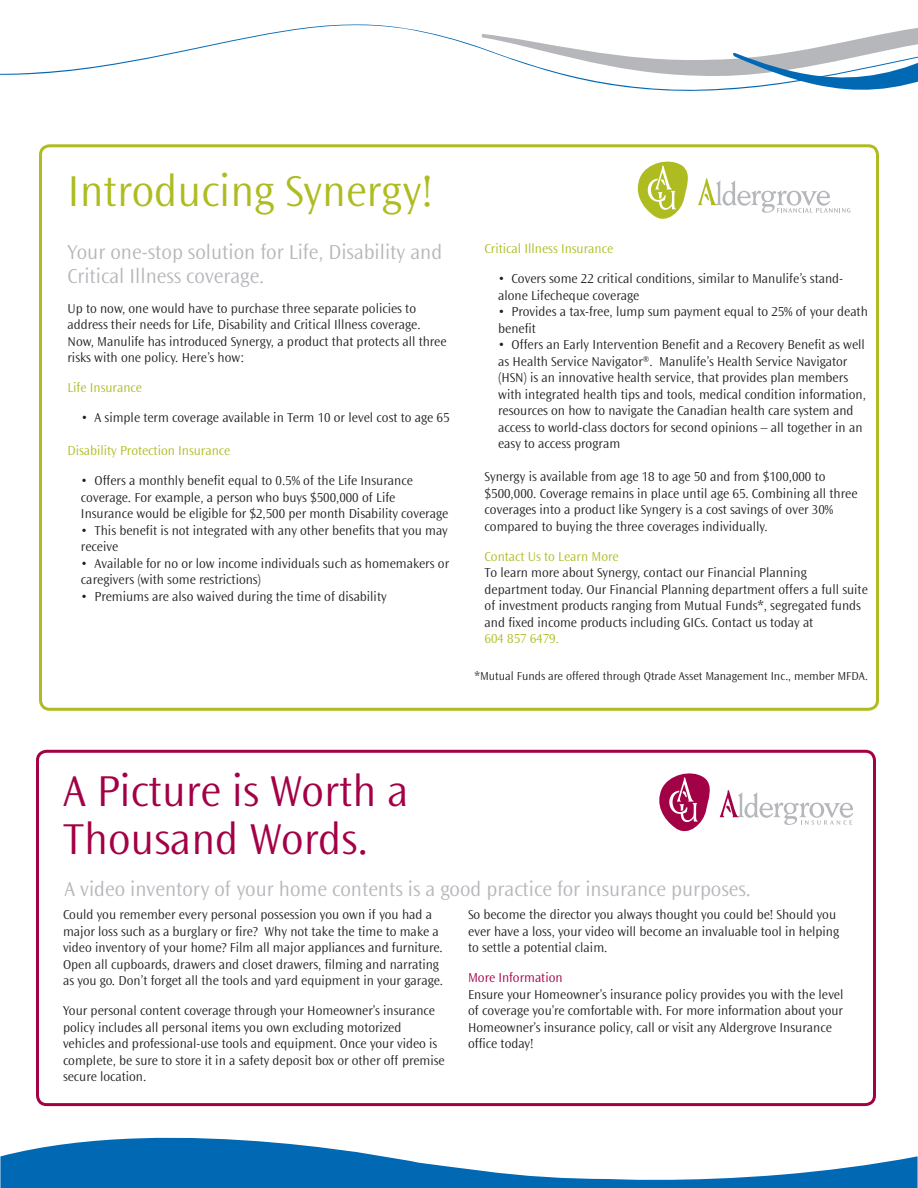
<style>
.page{position:relative;width:918px;height:1188px;background:#fff}
.page>*{position:absolute;margin:0;border:0;box-sizing:border-box;transform-origin:0 0}
.t1{font:300 45px/48px "Alder";color:#a30146}
.t2{font:300 45px "Alder";color:#aebc21}
.t3{font:300 21px/24px "Alder";color:#b6b7bb}
.t4{font:300 13.5px/16.5px "Alder";color:#231f20}
.t5{font:300 13.5px "Alder";color:#aebc21}
.t6{font:300 13.5px "Alder";color:#a30146}
.t7{font:300 12px "Alder";color:#231f20}
</style>
<div class="page">
<svg style="left:0;top:1137px;width:918px;height:51px;fill:#0168b3"></svg>
<svg style="left:0;top:24px;width:918px;height:67px"></svg>
<div style="left:36px;top:750px;width:840px;height:356px;border:3px solid #a30146;border-radius:9px"></div>
<svg style="left:638px;top:162px;width:212px;height:57px"></svg>
<svg style="left:720px;top:790px;width:133px;height:35px"></svg>
<svg style="left:659px;top:773px;width:51px;height:58px"></svg>
<div style="left:39px;top:144px;width:840px;height:567px;border:3px solid #aebc21;border-radius:9px"></div>
<h1 class="t2" style="left:68px;top:166px;width:367px">I ntroducing Synergy!</h1>
<h2 class="t3" style="left:68px;top:240px;width:376px">Your one-stop solution for Life, Disability and<br>Critical I llness coverage.</h2>
<p class="t4" style="left:68px;top:300px;width:381px">U p to now, one would have to purchase three separate policies to address their needs for Life, Disability and Critical I llness coverage.<br>N ow, Manulife has introduced Synergy, a product that protects all three risks with one policy. Here’s how:</p>
<p class="t5" style="left:68px;top:380px;width:76px">Life I nsurance</p>
<p class="t4" style="left:81px;top:410px;width:370px">• A simple term coverage available in Term 10 or level cost to age 65</p>
<p class="t5" style="left:67px;top:443px;width:164px">Disability Protection I nsurance</p>
<p class="t4" style="left:81px;top:473px;width:369px">• Offers a monthly benefit equal to 0.5% of the Life I nsurance coverage. For example, a person who buys $500,000 of Life<br>I nsurance would be eligible for $2,500 per month Disability coverage</p>
<p class="t4" style="left:81px;top:522px;width:368px">• This benefit is not integrated with any other benefits that you may receive</p>
<p class="t4" style="left:81px;top:555px;width:370px">• Available for no or low income individuals such as homemakers or caregivers (with some restrictions)</p>
<p class="t4" style="left:81px;top:588px;width:307px">• Premiums are also waived during the time of disability</p>
<p class="t5" style="left:485px;top:241px;width:130px">Critical I llness I nsurance</p>
<p class="t4" style="left:498px;top:271px;width:347px">• Covers some 22 critical conditions, similar to Manulife’s stand&shy;alone Lifecheque coverage</p>
<p class="t4" style="left:498px;top:304px;width:371px">• Provides a tax-free, lump sum payment equal to 25% of your death benefit</p>
<p class="t4" style="left:498px;top:337px;width:369px">• Offers an Early I ntervention Benefit and a Recovery Benefit as well as Health Service N avigator®. M anulife’s Health Service N avigator (HSN) is an innovative health service, that provides plan members with integrated health tips and tools, medical condition information, resources on how to navigate the Canadian health care system and access to world-class doctors for second opinions – all together in an easy to access program</p>
<p class="t4" style="left:485px;top:469px;width:374px">Synergy is available from age 18 to age 50 and from $100,000 to $500,000. Coverage remains in place until age 65. Combining all three coverages into a product like Syngery is a cost savings of over 30% compared to buying the three coverages individually.</p>
<p class="t5" style="left:485px;top:549px;width:136px">Contact Us to Learn M ore</p>
<p class="t4" style="left:485px;top:565px;width:385px">To learn more about Synergy, contact our Financial Planning department today. Our Financial Planning department offers a full suite of investment products ranging from M utual Funds*, segregated funds and fixed income products including GICs. Contact us today at</p>
<p class="t5" style="left:485px;top:631px;width:76px">604 857 6479.</p>
<p class="t7" style="left:474px;top:669px;width:395px">*M utual Funds are offered through Qtrade Asset Management I nc., member M FDA.</p>
<h1 class="t1" style="left:63px;top:768px;width:347px">A Picture is Worth a<br>Thousand Words.</h1>
<h2 class="t3" style="left:64px;top:877px;width:688px">A video inventory of your home contents is a good practice for insurance purposes.</h2>
<p class="t4" style="left:63px;top:907px;width:382px">Could you remember every personal possession you own if you had a major loss such as a burglary or fire? Why not take the time to make a video inventory of your home? Film all major appliances and furniture.<br>Open all cupboards, drawers and closet drawers, filming and narrating as you go. Don’t forget all the tools and yard equipment in your garage.</p>
<p class="t4" style="left:63px;top:1003px;width:383px">Your personal content coverage through your Homeowner’s insurance policy includes all personal items you own excluding motorized vehicles and professional-use tools and equipment. Once your video is complete, be sure to store it in a safety deposit box or other off premise secure location.</p>
<p class="t4" style="left:468px;top:907px;width:373px">So become the director you always thought you could be! Should you ever have a loss, your video will become an invaluable tool in helping to settle a potential claim.</p>
<p class="t6" style="left:468px;top:971px;width:96px">More I nformation</p>
<p class="t4" style="left:468px;top:986px;width:377px">Ensure your Homeowner’s insurance policy provides you with the level of coverage you’re comfortable with. For more information about your Homeowner’s insurance policy, call or visit any Aldergrove I nsurance office today!</p>
</div>
